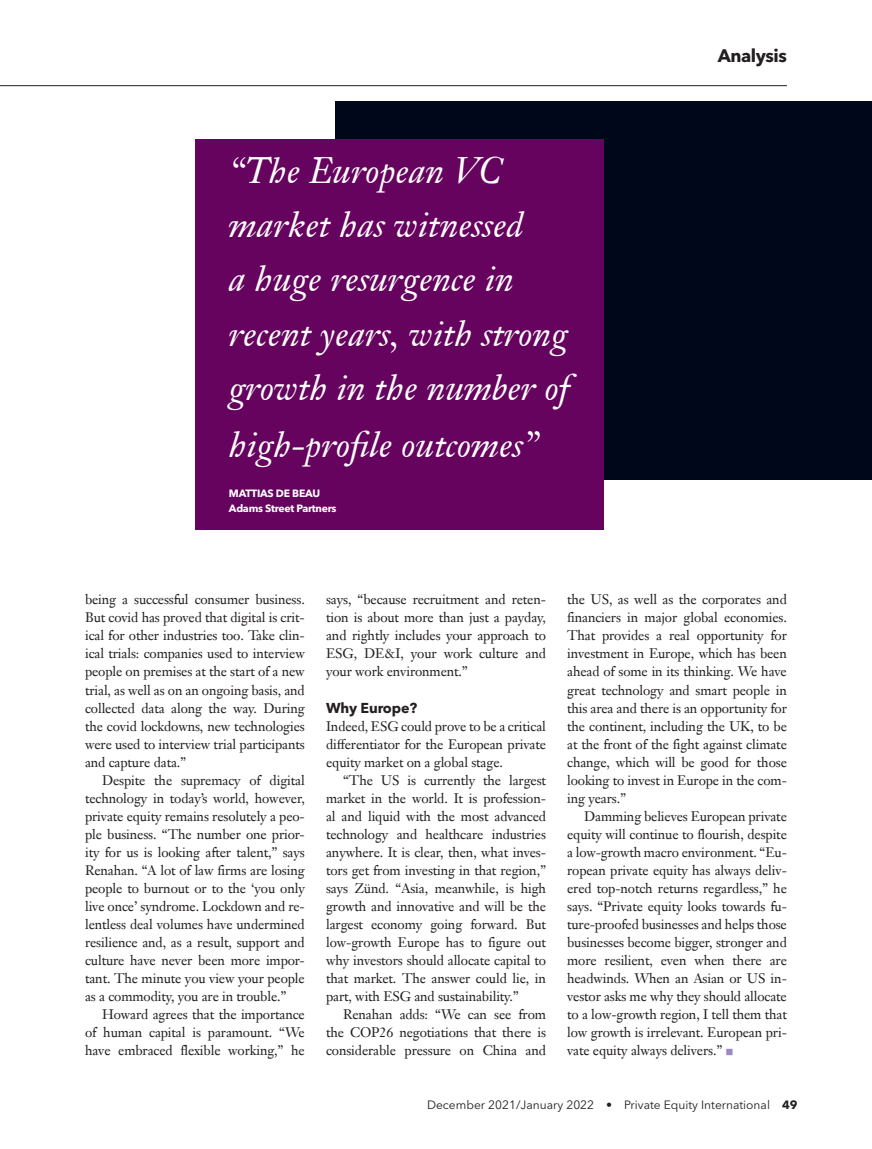
<style>
.page{position:relative;width:872px;height:1149px;background:#fff}
.page>*{position:absolute;margin:0;border:0;box-sizing:border-box;transform-origin:0 0}
.J2_Analysis_Quote_la{font:italic 36px/54.6px "Janson Text LT Pro";color:#fff}
.t1{font:700 18px "Avenir Next LT Pro";letter-spacing:-.025em;color:#231f20}
.I_Analysis_Crosshead{font:700 14.25px "Avenir Next LT Pro";letter-spacing:-.01em;color:#231f20}
.G__Analysis_Body_Ind{font:13.5px/18px "Janson Text LT Pro";letter-spacing:-.01em;color:#231f20;text-align:justify}
.F_Analysis_Body_NO_i{font:13.5px/18px "Janson Text LT Pro";letter-spacing:-.01em;color:#231f20;text-align:justify}
.t2{font:12px "Avenir Next LT Pro";color:#231f20}
.M_Analysis_quote_Com{font:700 10.5px "Avenir Next LT Pro";letter-spacing:-.025em;color:#fff}
.K_Analysis_quote_nam{font:700 10.5px "Avenir Next LT Pro";letter-spacing:-.025em;color:#fff}
.s1{color:#9a8ac1}
.s2{font-weight:700}
</style>
<div class="page">
<hr style="left:0;top:85px;width:787px;height:1px;background:#231f20">
<div style="left:335px;top:101px;width:537px;height:378px;background:#01071a"></div>
<div style="left:195px;top:139px;width:408px;height:390px;background:#65035f"></div>
<p class="J2_Analysis_Quote_la" style="left:229px;top:143px;width:342px">“The European VC market has witnessed<br>a huge resurgence in recent years, with strong growth in the number of high-profile outcomes”</p>
<p class="K_Analysis_quote_nam" style="left:229px;top:487px;width:93px">MATTIAS DE BEAU</p>
<p class="M_Analysis_quote_Com" style="left:229px;top:502px;width:109px">Adams Street Partners</p>
<h2 class="t1" style="left:717px;top:45px;width:71px">Analysis</h2>
<p class="G__Analysis_Body_Ind" style="left:85px;top:590px;width:221px">being a successful consumer business.<br>But covid has proved that digital is crit&shy;ical for other industries too. Take clin&shy;ical trials: companies used to interview people on premises at the start of a new trial, as well as on an ongoing basis, and collected data along the way. During the covid lockdowns, new technologies were used to interview trial participants and capture data.”</p>
<p class="G__Analysis_Body_Ind" style="left:85px;top:770px;width:221px;text-indent:17px">Despite the supremacy of digital technology in today’s world, however, private equity remains resolutely a peo&shy;ple business. “The number one prior&shy;ity for us is looking after talent,” says Renahan. “A lot of law firms are losing people to burnout or to the ‘you only live once’ syndrome. Lockdown and re&shy;lentless deal volumes have undermined resilience and, as a result, support and culture have never been more impor&shy;tant. The minute you view your people as a commodity, you are in trouble.”</p>
<p class="G__Analysis_Body_Ind" style="left:85px;top:1004px;width:221px;text-indent:17px">Howard agrees that the importance of human capital is paramount. “We have embraced flexible working,” he</p>
<p class="G__Analysis_Body_Ind" style="left:326px;top:590px;width:221px">says, “because recruitment and reten&shy;tion is about more than just a payday, and rightly includes your approach to ESG, DE&amp;I, your work culture and your work environment.”</p>
<p class="I_Analysis_Crosshead" style="left:326px;top:698px;width:93px">Why Europe?</p>
<p class="F_Analysis_Body_NO_i" style="left:326px;top:716px;width:221px">Indeed, ESG could prove to be a critical differentiator for the European private equity market on a global stage.</p>
<p class="G__Analysis_Body_Ind" style="left:326px;top:770px;width:221px;text-indent:17px">“The US is currently the largest market in the world. It is profession&shy;al and liquid with the most advanced technology and healthcare industries anywhere. It is clear, then, what inves&shy;tors get from investing in that region,” says Zünd. “Asia, meanwhile, is high growth and innovative and will be the largest economy going forward. But low-growth Europe has to figure out why investors should allocate capital to that market. The answer could lie, in part, with ESG and sustainability.”</p>
<p class="G__Analysis_Body_Ind" style="left:326px;top:1004px;width:221px;text-indent:17px">Renahan adds: “We can see from the COP26 negotiations that there is considerable pressure on China and</p>
<p class="G__Analysis_Body_Ind" style="left:567px;top:590px;width:221px">the US, as well as the corporates and financiers in major global economies.<br>That provides a real opportunity for investment in Europe, which has been ahead of some in its thinking. We have great technology and smart people in this area and there is an opportunity for the continent, including the UK, to be at the front of the fight against climate change, which will be good for those looking to invest in Europe in the com&shy;ing years.”</p>
<p class="G__Analysis_Body_Ind" style="left:567px;top:806px;width:221px;text-indent:17px">Damming believes European private equity will continue to flourish, despite a low-growth macro environment. “Eu&shy;ropean private equity has always deliv&shy;ered top-notch returns regardless,” he says. “Private equity looks towards fu&shy;ture-proofed businesses and helps those businesses become bigger, stronger and more resilient, even when there are headwinds. When an Asian or US in&shy;vestor asks me why they should allocate to a low-growth region, I tell them that low growth is irrelevant. European pri&shy;vate equity always delivers.” <span class="s1">■</span></p>
<p class="t2" style="left:427px;top:1097px;width:372px">December 2021/January 2022 • Private Equity International <span class="s2">49</span></p>
</div>
